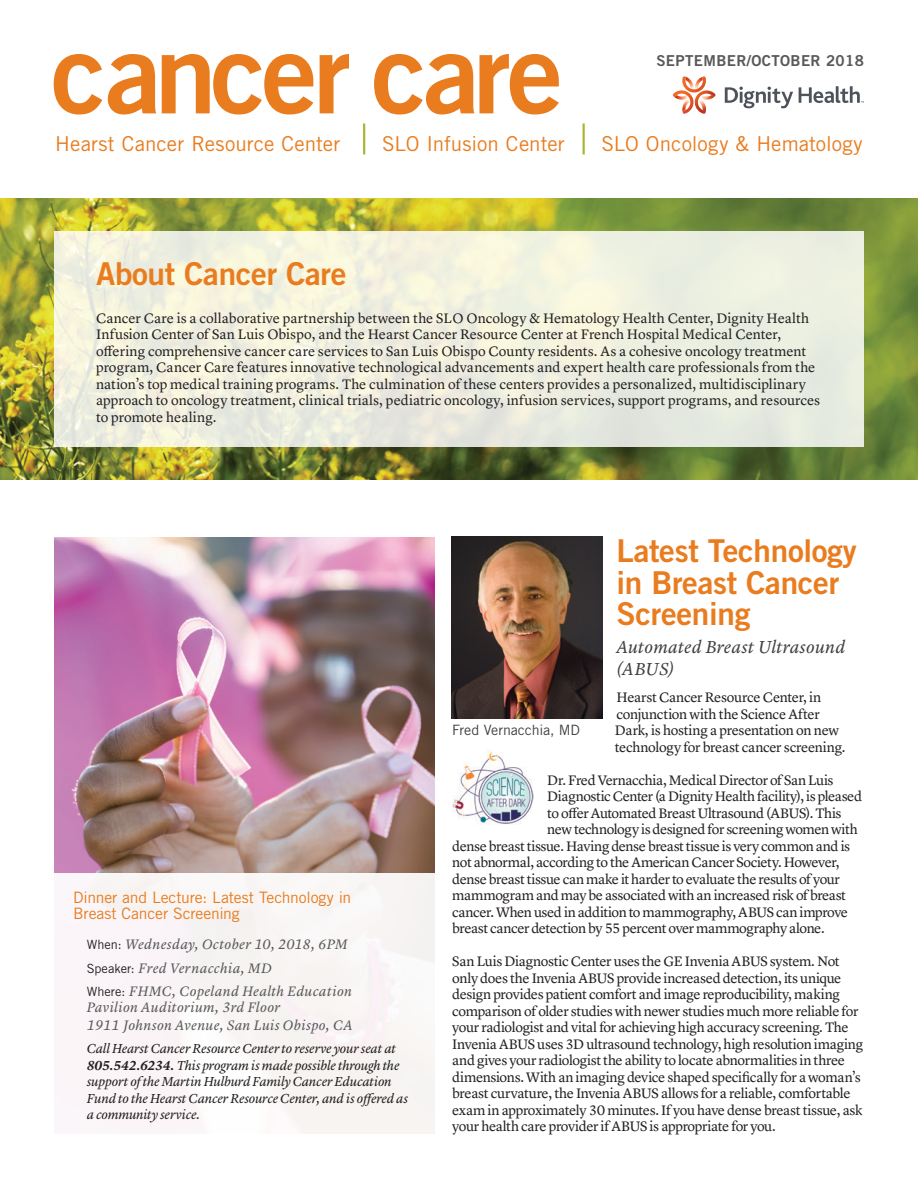
<style>
.page{position:relative;width:918px;height:1188px;background:#fff}
.page>*{position:absolute;margin:0;border:0;box-sizing:border-box;transform-origin:0 0}
.Cancer_Care_Headline{font:112.05px "Trade Gothic Bold Two";letter-spacing:-.04em;color:#e97c1e}
.Artical_Headers{font:31.5px/31.5px "Trade Gothic Bold Two";letter-spacing:-.01em;color:#e97c1e}
.Headers{font:20.55px "Trade Gothic";letter-spacing:.005em;color:#e97c1e}
.Article_Sub_Headers{font:italic 18px/21.6px "Lyon Text";letter-spacing:.015em;color:#414142}
.Event_Box_Event_Titl{font:15.75px/16.5px "Trade Gothic";letter-spacing:-.01em;color:#e97c1e}
.Dates{font:15px "Trade Gothic Bold Two";letter-spacing:.025em;color:#58595b}
.Body_Copy{font:14.25px/16.5px "Lyon Text";letter-spacing:-.015em;color:#231f20}
.Event_dates{font:italic 14.25px/16.5px "Lyon Text";letter-spacing:.025em;color:#58595b}
.Body_Copy-2{font:14.25px "Lyon Text";letter-spacing:-.035em;color:#231f20}
.Event_location{font:italic 14.25px "Lyon Text";letter-spacing:.025em;color:#58595b}
.End_Call_out_to_body{font:14.25px "Trade Gothic";letter-spacing:-.01em;color:#414142}
.Event_dates-2{font:italic 13.5px/16.5px "Lyon Text";letter-spacing:-.01em;color:#231f20}
.s1{font-family:"Trade Gothic";font-style:normal;font-size:12.75px;color:#231f20}
.s2{font-weight:600}
</style>
<div class="page">
<img style="left:0;top:198px;width:918px;height:281px">
<svg style="left:725px;top:87px;width:68px;height:21px"></svg>
<svg style="left:799px;top:86px;width:65px;height:17px"></svg>
<svg style="left:673px;top:76px;width:43px;height:38px"></svg>
<div style="left:54px;top:231px;width:810px;height:215px;background:linear-gradient(to bottom,#f4f4e0,#e9eadf)"></div>
<hr style="left:363px;top:123px;width:2px;height:31px;background:#a9b633">
<hr style="left:583px;top:123px;width:2px;height:31px;background:#a9b633">
<img style="left:54px;top:537px;width:380px;height:337px">
<div style="left:54px;top:874px;width:380px;height:260px;background:#f9f5f6"></div>
<img style="left:452px;top:537px;width:151px;height:181px">
<img style="left:452px;top:752px;width:82px;height:72px">
<p class="Cancer_Care_Headline" style="left:51px;top:4px;width:514px">cancer care</p>
<p class="Dates" style="left:656px;top:52px;width:209px">SEPTEMBER/OCTOBER 2018</p>
<p class="Headers" style="left:55px;top:131px;width:287px">Hearst Cancer Resource Center</p>
<p class="Headers" style="left:382px;top:131px;width:184px">SLO Infusion Center</p>
<p class="Headers" style="left:601px;top:131px;width:263px">SLO Oncology &amp; Hematology</p>
<p class="Artical_Headers" style="left:96px;top:257px;width:252px">About Cancer Care</p>
<p class="Body_Copy" style="left:96px;top:308px;width:726px">Cancer Care is a collaborative partnership between the SLO Oncology &amp; Hematology Health Center, Dignity Health Infusion Center of San Luis Obispo, and the Hearst Cancer Resource Center at French Hospital Medical Center, offering comprehensive cancer care services to San Luis Obispo County residents. As a cohesive oncology treatment program, Cancer Care features innovative technological advancements and expert health care professionals from the nation’s top medical training programs. The culmination of these centers provides a personalized, multidisciplinary approach to oncology treatment, clinical trials, pediatric oncology, infusion services, support programs, and resources to promote healing.</p>
<p class="Event_Box_Event_Titl" style="left:73px;top:889px;width:280px">Dinner and Lecture: Latest Technology in<br>Breast Cancer Screening</p>
<p class="Event_dates" style="left:87px;top:935px;width:262px"><span class="s1">When:</span> Wednesday, October 10, 2018, 6PM</p>
<p class="Event_dates" style="left:87px;top:958px;width:186px"><span class="s1">Speaker:</span> Fred Vernacchia, MD</p>
<p class="Event_dates" style="left:87px;top:982px;width:267px"><span class="s1">Where:</span> FHMC, Copeland Health Education<br>Pavilion Auditorium, 3rd Floor</p>
<p class="Event_location" style="left:87px;top:1014px;width:268px">1911 Johnson Avenue, San Luis Obispo, CA</p>
<p class="Event_dates-2" style="left:87px;top:1040px;width:323px">Call Hearst Cancer Resource Center to reserve your seat at <span class="s2">805.542.6234.</span> This program is made possible through the support of the Martin Hulburd Family Cancer Education Fund to the Hearst Cancer Resource Center, and is offered as a community service.</p>
<p class="Artical_Headers" style="left:616px;top:535px;width:242px">Latest Technology in Breast Cancer<br>Screening</p>
<p class="Article_Sub_Headers" style="left:616px;top:635px;width:230px">Automated Breast Ultrasound (ABUS)</p>
<p class="Body_Copy" style="left:615px;top:688px;width:232px">Hearst Cancer Resource Center, in conjunction with the Science After Dark, is hosting a presentation on new technology for breast cancer screening.</p>
<p class="Body_Copy" style="left:547px;top:770px;width:288px">Dr. Fred Vernacchia, Medical Director of San Luis</p>
<p class="Body_Copy" style="left:547px;top:787px;width:316px">Diagnostic Center (a Dignity Health facility), is pleased</p>
<p class="Body_Copy" style="left:547px;top:803px;width:296px">to offer Automated Breast Ultrasound (ABUS). This</p>
<p class="Body_Copy" style="left:547px;top:820px;width:312px">new technology is designed for screening women with</p>
<p class="Body_Copy" style="left:452px;top:836px;width:400px">dense breast tissue. Having dense breast tissue is very common and is</p>
<p class="Body_Copy" style="left:452px;top:853px;width:389px">not abnormal, according to the American Cancer Society. However,</p>
<p class="Body_Copy" style="left:452px;top:869px;width:389px">dense breast tissue can make it harder to evaluate the results of your</p>
<p class="Body_Copy" style="left:452px;top:886px;width:395px">mammogram and may be associated with an increased risk of breast</p>
<p class="Body_Copy" style="left:452px;top:902px;width:397px">cancer. When used in addition to mammography, ABUS can improve</p>
<p class="Body_Copy-2" style="left:452px;top:917px;width:374px">breast cancer detection by 55 percent over mammography alone.</p>
<p class="Body_Copy" style="left:452px;top:952px;width:412px">San Luis Diagnostic Center uses the GE Invenia ABUS system. Not only does the Invenia ABUS provide increased detection, its unique design provides patient comfort and image reproducibility, making comparison of older studies with newer studies much more reliable for your radiologist and vital for achieving high accuracy screening. The Invenia ABUS uses 3D ultrasound technology, high resolution imaging and gives your radiologist the ability to locate abnormalities in three dimensions. With an imaging device shaped specifically for a woman’s breast curvature, the Invenia ABUS allows for a reliable, comfortable exam in approximately 30 minutes. If you have dense breast tissue, ask your health care provider if ABUS is appropriate for you.</p>
<p class="End_Call_out_to_body" style="left:452px;top:721px;width:129px">Fred Vernacchia, MD</p>
</div>
